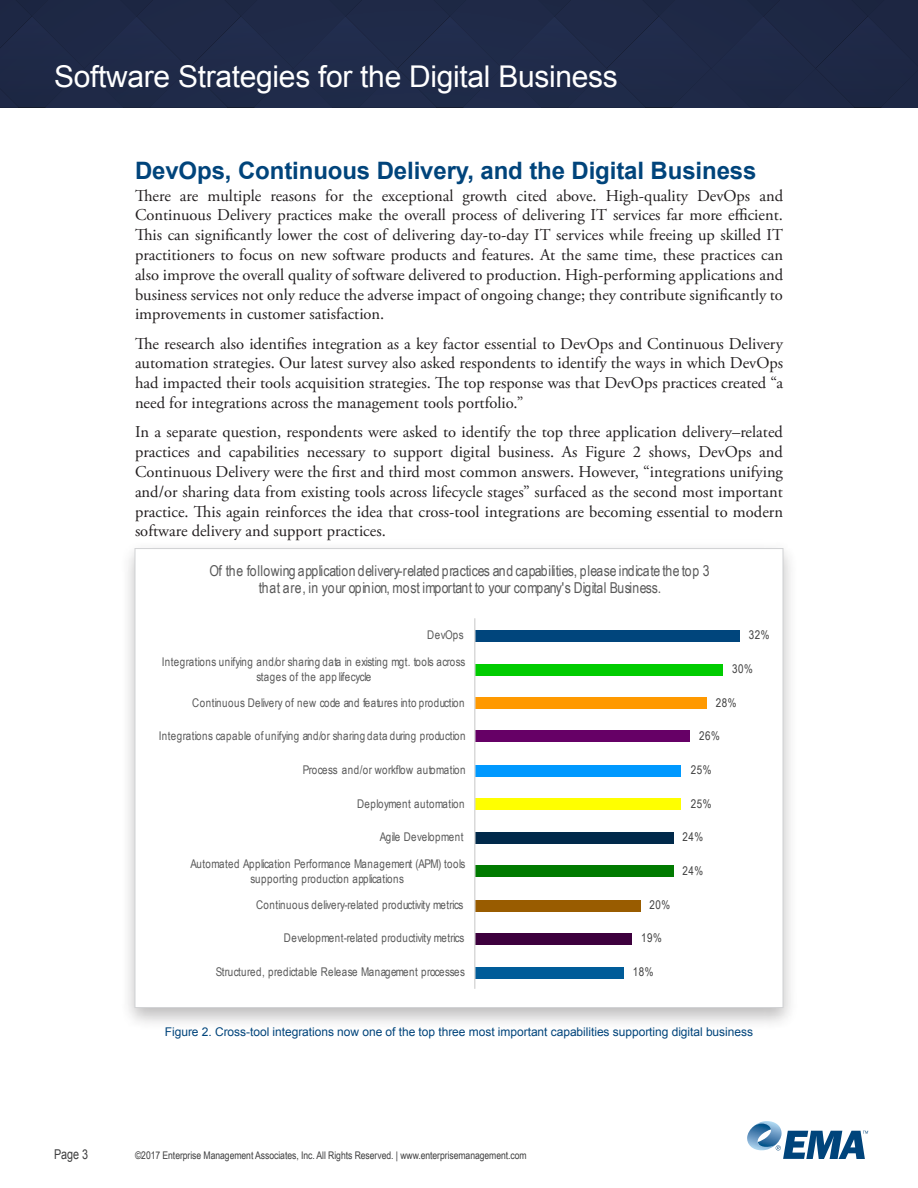
<style>
.page{position:relative;width:918px;height:1188px;background:#fff}
.page>*{position:absolute;margin:0;border:0;box-sizing:border-box;transform-origin:0 0}
.t1{font:30px "Arial";letter-spacing:-.01em;color:#fff}
.Heading_1{font:700 24px "Arial";letter-spacing:-.005em;color:#00447b}
.t2{font:16.5px/19.8px "Adobe Garamond Pro";color:#231f20;text-align:justify}
.t3{font:15px/16.5px "Arial Narrow";letter-spacing:-.01em;color:#595959;text-align:center}
.t4{font:13.5px "Arial";color:#3e3e3f;scale:.8 1}
.t5{font:12px/15px "Arial Narrow";letter-spacing:.035em;color:#595959;text-align:center}
.Captions{font:12px "Arial";letter-spacing:-.005em;color:#00447b}
.t6{font:12px "Arial Narrow";letter-spacing:.045em;color:#404040}
.t7{font:10.5px "Arial Narrow";letter-spacing:-.005em;color:#3e3e3f}
</style>
<div class="page">
<svg style="left:747px;top:1121px;width:121px;height:38px"></svg>
<div style="left:0;top:0;width:918px;height:108px;background:#1f2947"></div>
<div style="left:119px;top:540px;width:680px;height:490px;background:#231f20;opacity:.3"></div>
<div style="left:135px;top:549px;width:648px;height:459px;background:#fff"></div>
<div style="left:474px;top:630px;width:266px;height:12px;background:#00457c"></div>
<div style="left:474px;top:664px;width:249px;height:12px;background:#0c0"></div>
<div style="left:474px;top:697px;width:232px;height:12px;background:#f90"></div>
<div style="left:474px;top:730px;width:216px;height:12px;background:#606"></div>
<div style="left:474px;top:765px;width:207px;height:12px;background:#09f"></div>
<div style="left:474px;top:798px;width:207px;height:12px;background:#ff0"></div>
<div style="left:474px;top:832px;width:200px;height:12px;background:#00294a"></div>
<div style="left:474px;top:865px;width:200px;height:12px;background:#007a00"></div>
<div style="left:474px;top:900px;width:166px;height:12px;background:#995c00"></div>
<div style="left:474px;top:933px;width:158px;height:12px;background:#3d003d"></div>
<div style="left:474px;top:967px;width:150px;height:12px;background:#005c99"></div>
<hr style="left:474px;top:618px;width:2px;height:371px;background:#d9d9d9">
<h1 class="t1" style="left:54px;top:57px;width:565px">Software Strategies for the Digital Business</h1>
<p class="Heading_1" style="left:135px;top:155px;width:623px">DevOps, Continuous Delivery, and the Digital Business</p>
<p class="t2" style="left:135px;top:186px;width:650px">There are multiple reasons for the exceptional growth cited above. High-quality DevOps and Continuous Delivery practices make the overall process of delivering IT services far more efficient.<br>This can significantly lower the cost of delivering day-to-day IT services while freeing up skilled IT practitioners to focus on new software products and features. At the same time, these practices can also improve the overall quality of software delivered to production. High-performing applications and business services not only reduce the adverse impact of ongoing change; they contribute significantly to improvements in customer satisfaction.</p>
<p class="t2" style="left:135px;top:334px;width:650px">The research also identifies integration as a key factor essential to DevOps and Continuous Delivery automation strategies. Our latest survey also asked respondents to identify the ways in which DevOps had impacted their tools acquisition strategies. The top response was that DevOps practices created “a need for integrations across the management tools portfolio.”</p>
<p class="t2" style="left:135px;top:423px;width:650px">In a separate question, respondents were asked to identify the top three application delivery–related practices and capabilities necessary to support digital business. As Figure 2 shows, DevOps and Continuous Delivery were the first and third most common answers. However, “integrations unifying and/or sharing data from existing tools across lifecycle stages” surfaced as the second most important practice. This again reinforces the idea that cross-tool integrations are becoming essential to modern software delivery and support practices.</p>
<p class="t3" style="left:209px;top:562px;width:502px">Of the following application delivery-related practices and capabilities, please indicate the top 3 that are, in your opinion, most important to your company's Digital Business.</p>
<p class="t5" style="left:427px;top:627px;width:38px">DevOps</p>
<p class="t5" style="left:162px;top:654px;width:305px">Integrations unifying and/or sharing data in existing mgt. tools across stages of the app lifecycle</p>
<p class="t5" style="left:192px;top:695px;width:274px">Continuous Delivery of new code and features into production</p>
<p class="t5" style="left:159px;top:728px;width:308px">Integrations capable of unifying and/or sharing data during production</p>
<p class="t5" style="left:303px;top:762px;width:164px">Process and/or workflow automation</p>
<p class="t5" style="left:357px;top:796px;width:109px">Deployment automation</p>
<p class="t5" style="left:380px;top:829px;width:85px">Agile Development</p>
<p class="t5" style="left:191px;top:856px;width:276px">Automated Application Performance Management (APM) tools supporting production applications</p>
<p class="t5" style="left:256px;top:897px;width:209px">Continuous delivery-related productivity metrics</p>
<p class="t5" style="left:284px;top:930px;width:182px">Development-related productivity metrics</p>
<p class="t5" style="left:216px;top:964px;width:251px">Structured, predictable Release Management processes</p>
<p class="t6" style="left:649px;top:896px;width:22px">20%</p>
<p class="t6" style="left:641px;top:929px;width:22px">19%</p>
<p class="t6" style="left:633px;top:963px;width:22px">18%</p>
<p class="t6" style="left:749px;top:626px;width:22px">32%</p>
<p class="t6" style="left:732px;top:660px;width:22px">30%</p>
<p class="t6" style="left:716px;top:694px;width:22px">28%</p>
<p class="t6" style="left:699px;top:727px;width:22px">26%</p>
<p class="t6" style="left:691px;top:761px;width:22px">25%</p>
<p class="t6" style="left:691px;top:795px;width:22px">25%</p>
<p class="t6" style="left:683px;top:828px;width:22px">24%</p>
<p class="t6" style="left:683px;top:862px;width:22px">24%</p>
<p class="Captions" style="left:165px;top:1024px;width:590px">Figure 2. Cross-tool integrations now one of the top three most important capabilities supporting digital business</p>
<p class="t4" style="left:54px;top:1145px;width:44px">Page 3</p>
<p class="t7" style="left:135px;top:1147px;width:393px">©2017 Enterprise Management Associates, Inc. All Rights Reserved. | www.enterprisemanagement.com</p>
</div>
